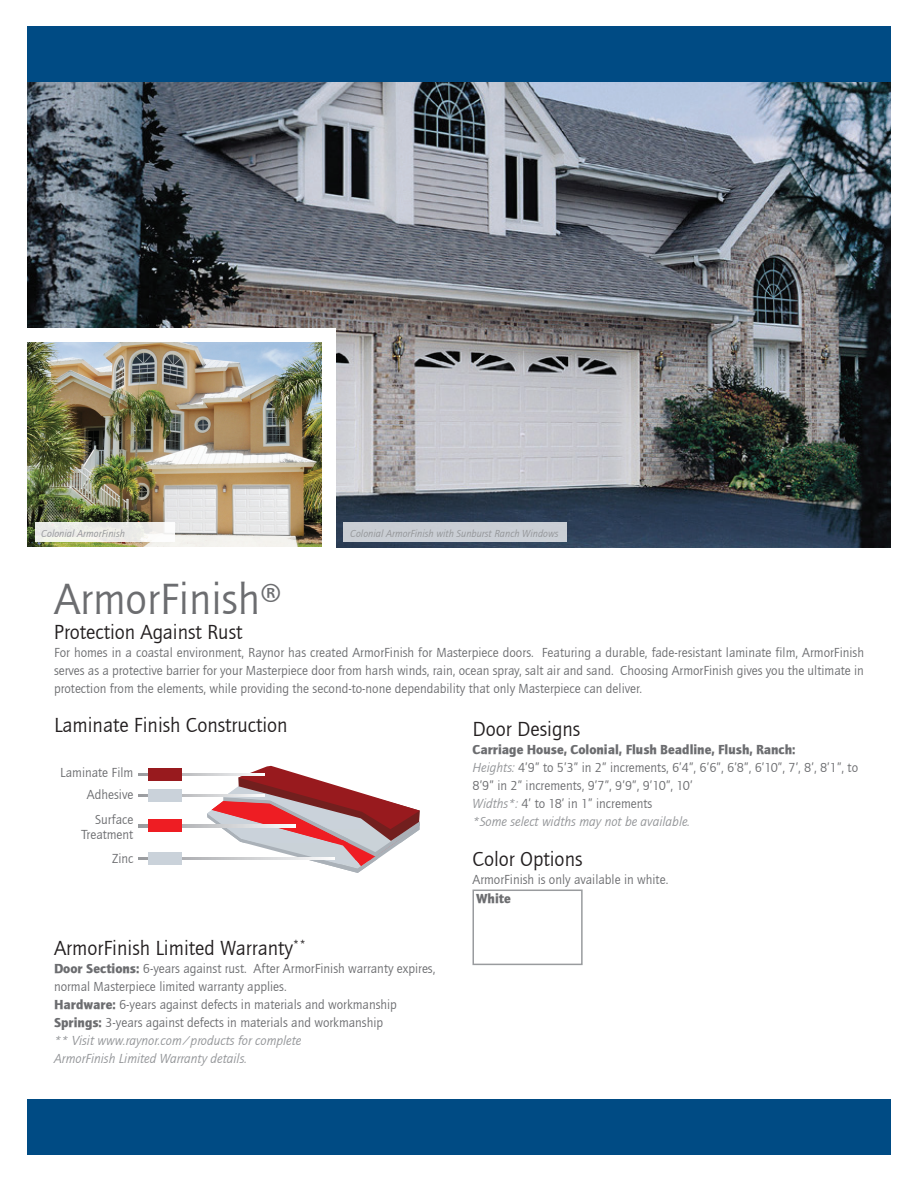
<style>
.page{position:relative;width:918px;height:1188px;background:#fff}
.page>*{position:absolute;margin:0;border:0;box-sizing:border-box;transform-origin:0 0}
.t1{font:45px "Quay Sans ITCTT Book";color:#6c6d70}
.t2{font:21px "Quay Sans ITCTT Book";color:#231f20}
.t3{font:13.5px/18px "Quay Sans ITCTT Book";color:#6c6d70}
.t4{font:13.5px "Quay Sans ITCTT Black";color:#6c6d70}
.t5{font:italic 10.5px "Quay Sans ITCTT Book";color:#939598}
.s1{font-style:italic;color:#939598}
.s2{font-family:"Quay Sans ITCTT Black"}
</style>
<div class="page">
<img style="left:27px;top:82px;width:864px;height:466px">
<div style="left:27px;top:26px;width:864px;height:56px;background:#004b84"></div>
<div style="left:27px;top:1099px;width:864px;height:56px;background:#004b84"></div>
<div style="left:472px;top:890px;width:111px;height:75px;border:2px solid #999b9e"></div>
<svg style="left:207px;top:766px;width:213px;height:107px"></svg>
<svg style="left:139px;top:774px;width:125px;height:2px"></svg>
<svg style="left:139px;top:795px;width:125px;height:2px"></svg>
<svg style="left:139px;top:825px;width:156px;height:2px"></svg>
<svg style="left:139px;top:857px;width:196px;height:2px"></svg>
<div style="left:148px;top:768px;width:33px;height:13px;background:#981a1e"></div>
<div style="left:148px;top:790px;width:33px;height:12px;background:#cad2da"></div>
<div style="left:148px;top:820px;width:33px;height:12px;background:#ee1d23"></div>
<div style="left:148px;top:852px;width:33px;height:12px;background:#cad2da"></div>
<div style="left:14px;top:329px;width:322px;height:222px;background:#fff"></div>
<img style="left:28px;top:342px;width:294px;height:204px">
<div style="left:343px;top:522px;width:224px;height:20px;background:#caced5"></div>
<div style="left:35px;top:522px;width:140px;height:20px;background:linear-gradient(to right,#eaebe5,#f4f3f2)"></div>
<p class="t5" style="left:41px;top:527px;width:85px">Colonial ArmorFinish</p>
<p class="t5" style="left:350px;top:527px;width:210px">Colonial ArmorFinish with Sunburst Ranch Windows</p>
<h1 class="t1" style="left:54px;top:574px;width:229px">ArmorFinish®</h1>
<h2 class="t2" style="left:54px;top:621px;width:190px">Protection Against Rust</h2>
<p class="t3" style="left:54px;top:644px;width:812px;text-align:justify">For homes in a coastal environment, Raynor has created ArmorFinish for Masterpiece doors. Featuring a durable, fade-resistant laminate film, ArmorFinish serves as a protective barrier for your Masterpiece door from harsh winds, rain, ocean spray, salt air and sand. Choosing ArmorFinish gives you the ultimate in protection from the elements, while providing the second-to-none dependability that only Masterpiece can deliver.</p>
<h2 class="t2" style="left:54px;top:713px;width:235px">Laminate Finish Construction</h2>
<h2 class="t2" style="left:472px;top:718px;width:109px">Door Designs</h2>
<p class="t4" style="left:472px;top:742px;width:325px">Carriage House, Colonial, Flush Beadline, Flush, Ranch:</p>
<p class="t3" style="left:472px;top:759px;width:387px"><span class="s1">Heights:</span> 4’9” to 5’3” in 2” increments, 6’4”, 6’6”, 6’8”, 6’10”, 7’, 8’, 8’1”, to 8’9” in 2” increments, 9’7”, 9’9”, 9’10”, 10’<br><span class="s1">Widths*:</span> 4’ to 18’ in 1” increments<br><span class="s1">*Some select widths may not be available.</span></p>
<h2 class="t2" style="left:472px;top:848px;width:112px">Color Options</h2>
<p class="t3" style="left:472px;top:871px;width:197px">ArmorFinish is only available in white.</p>
<p class="t4" style="left:476px;top:891px;width:36px">White</p>
<p class="t3" style="left:60px;top:762px;width:75px;line-height:22px;text-align:right">Laminate Film<br>Adhesive</p>
<p class="t3" style="left:81px;top:812px;width:53px;line-height:15px;text-align:right">Surface<br>Treatment</p>
<p class="t3" style="left:112px;top:850px;width:23px">Zinc</p>
<h2 class="t2" style="left:54px;top:937px;width:253px">ArmorFinish Limited Warranty<sup>**</sup></h2>
<p class="t3" style="left:54px;top:960px;width:383px"><span class="s2">Door Sections:</span> 6-years against rust. After ArmorFinish warranty expires, normal Masterpiece limited warranty applies.<br><span class="s2">Hardware:</span> 6-years against defects in materials and workmanship <span class="s2">Springs:</span> 3-years against defects in materials and workmanship<br><span class="s1">** Visit www.raynor.com/products for complete<br>ArmorFinish Limited Warranty details.</span></p>
</div>
